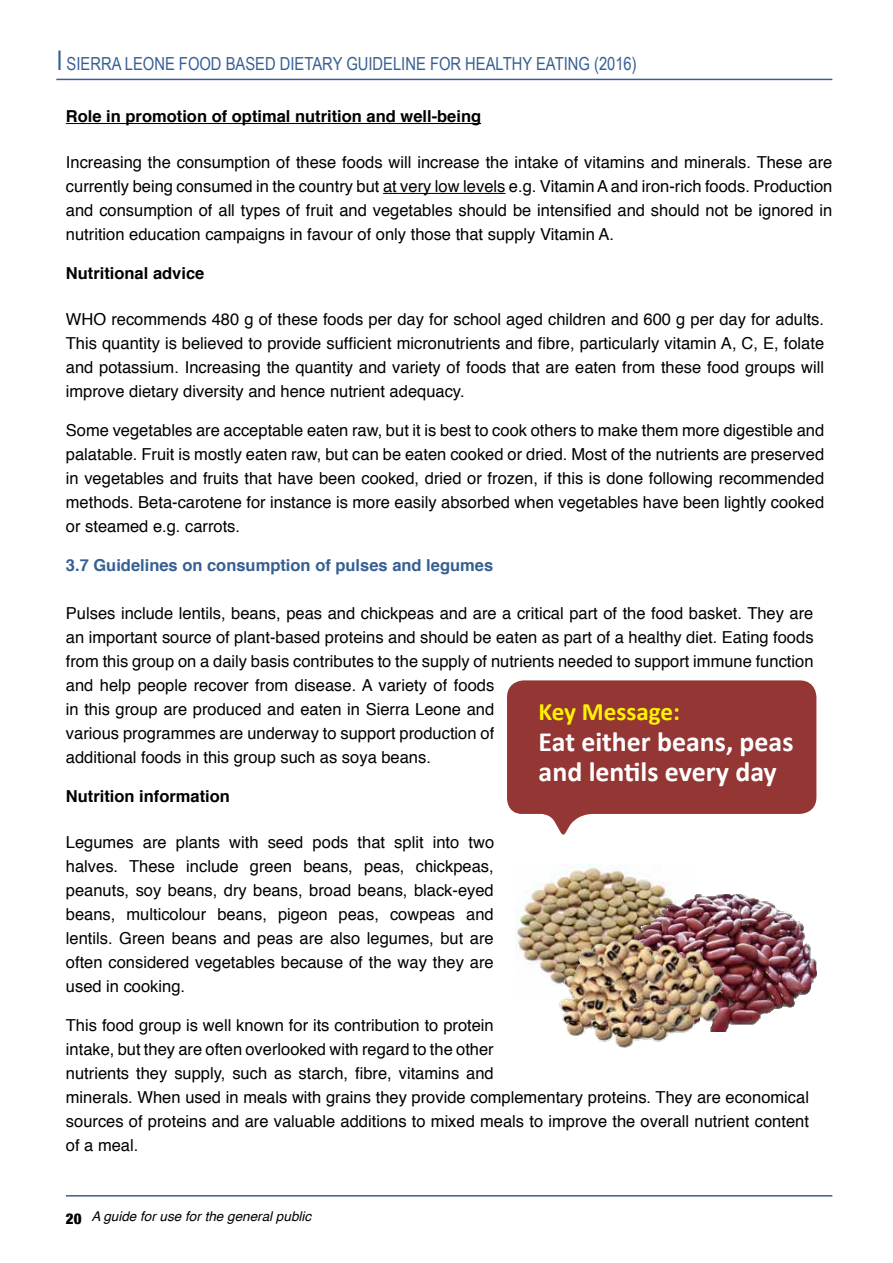
<style>
.page{position:relative;width:893px;height:1263px;background:#fff}
.page>*{position:absolute;margin:0;border:0;box-sizing:border-box;transform-origin:0 0}
.t1{font:700 27.9px/30.8px "Calibri";color:#fff}
.t2{font:700 25.05px "Calibri";color:#fff200}
.t3{font:18px "Arial Narrow";color:#365f92}
.t4{font:16.5px/24px "Helvetica";color:#000;text-align:justify}
.t5{font:700 16.5px "Helvetica";color:#000}
.t6{font:700 16.5px "Helvetica";color:#365f92}
.t7{font:italic 13.5px "Helvetica";color:#000}
.s1{font-size:27px}
.s2{font-family:"Helvetica Neue";font-weight:900;font-style:normal;font-stretch:condensed;font-size:15px}
</style>
<div class="page">
<hr style="left:56px;top:79px;width:776px;height:1px;background:#365f92">
<hr style="left:66px;top:1195px;width:766px;height:1px;background:#365f92">
<svg style="left:507px;top:680px;width:309px;height:155px;background:#a2514f"></svg>
<img style="left:516px;top:865px;width:154px;height:120px">
<img style="left:630px;top:894px;width:186px;height:121px">
<img style="left:554px;top:927px;width:207px;height:121px">
<hr style="left:66px;top:123px;width:415px;height:1px;background:#000">
<hr style="left:383px;top:193px;width:122px;height:1px;background:#000">
<p class="t3" style="left:56px;top:50px;width:582px"><span class="s1">I</span> SIERRA LEONE FOOD BASED DIETARY GUIDELINE FOR HEALTHY EATING (2016)</p>
<p class="t5" style="left:66px;top:103px;width:417px">Role in promotion of optimal nutrition and well-being</p>
<p class="t4" style="left:66px;top:151px;width:768px">Increasing the consumption of these foods will increase the intake of vitamins and minerals. These are currently being consumed in the country but at very low levels e.g. Vitamin A and iron-rich foods. Production and consumption of all types of fruit and vegetables should be intensified and should not be ignored in nutrition education campaigns in favour of only those that supply Vitamin A.</p>
<p class="t5" style="left:66px;top:260px;width:140px">Nutritional advice</p>
<p class="t4" style="left:66px;top:308px;width:760px">WHO recommends 480 g of these foods per day for school aged children and 600 g per day for adults.<br>This quantity is believed to provide sufficient micronutrients and fibre, particularly vitamin A, C, E, folate and potassium. Increasing the quantity and variety of foods that are eaten from these food groups will improve dietary diversity and hence nutrient adequacy.</p>
<p class="t4" style="left:66px;top:419px;width:760px">Some vegetables are acceptable eaten raw, but it is best to cook others to make them more digestible and palatable. Fruit is mostly eaten raw, but can be eaten cooked or dried. Most of the nutrients are preserved in vegetables and fruits that have been cooked, dried or frozen, if this is done following recommended methods. Beta-carotene for instance is more easily absorbed when vegetables have been lightly cooked or steamed e.g. carrots.</p>
<p class="t6" style="left:66px;top:552px;width:429px">3.7 Guidelines on consumption of pulses and legumes</p>
<p class="t4" style="left:66px;top:602px;width:749px;text-align:left">Pulses include lentils, beans, peas and chickpeas and are a critical part of the food basket. They are an important source of plant-based proteins and should be eaten as part of a healthy diet. Eating foods from this group on a daily basis contributes to the supply of nutrients needed to support immune function and help people recover from disease. A variety of foods<br>in this group are produced and eaten in Sierra Leone and<br>various programmes are underway to support production of<br>additional foods in this group such as soya beans.</p>
<p class="t5" style="left:66px;top:783px;width:166px">Nutrition information</p>
<p class="t4" style="left:66px;top:831px;width:430px">Legumes are plants with seed pods that split into two halves. These include green beans, peas, chickpeas, peanuts, soy beans, dry beans, broad beans, black-eyed beans, multicolour beans, pigeon peas, cowpeas and lentils. Green beans and peas are also legumes, but are often considered vegetables because of the way they are used in cooking.</p>
<p class="t4" style="left:66px;top:1014px;width:745px;text-align:left">This food group is well known for its contribution to protein<br>intake, but they are often overlooked with regard to the other<br>nutrients they supply, such as starch, fibre, vitamins and<br>minerals. When used in meals with grains they provide complementary proteins. They are economical sources of proteins and are valuable additions to mixed meals to improve the overall nutrient content of a meal.</p>
<h2 class="t2" style="left:539px;top:696px;width:143px">Key Message:</h2>
<h1 class="t1" style="left:539px;top:726px;width:256px">Eat either beans, peas and lentils every day</h1>
<p class="t7" style="left:66px;top:1205px;width:247px"><span class="s2">20</span> A guide for use for the general public</p>
</div>
